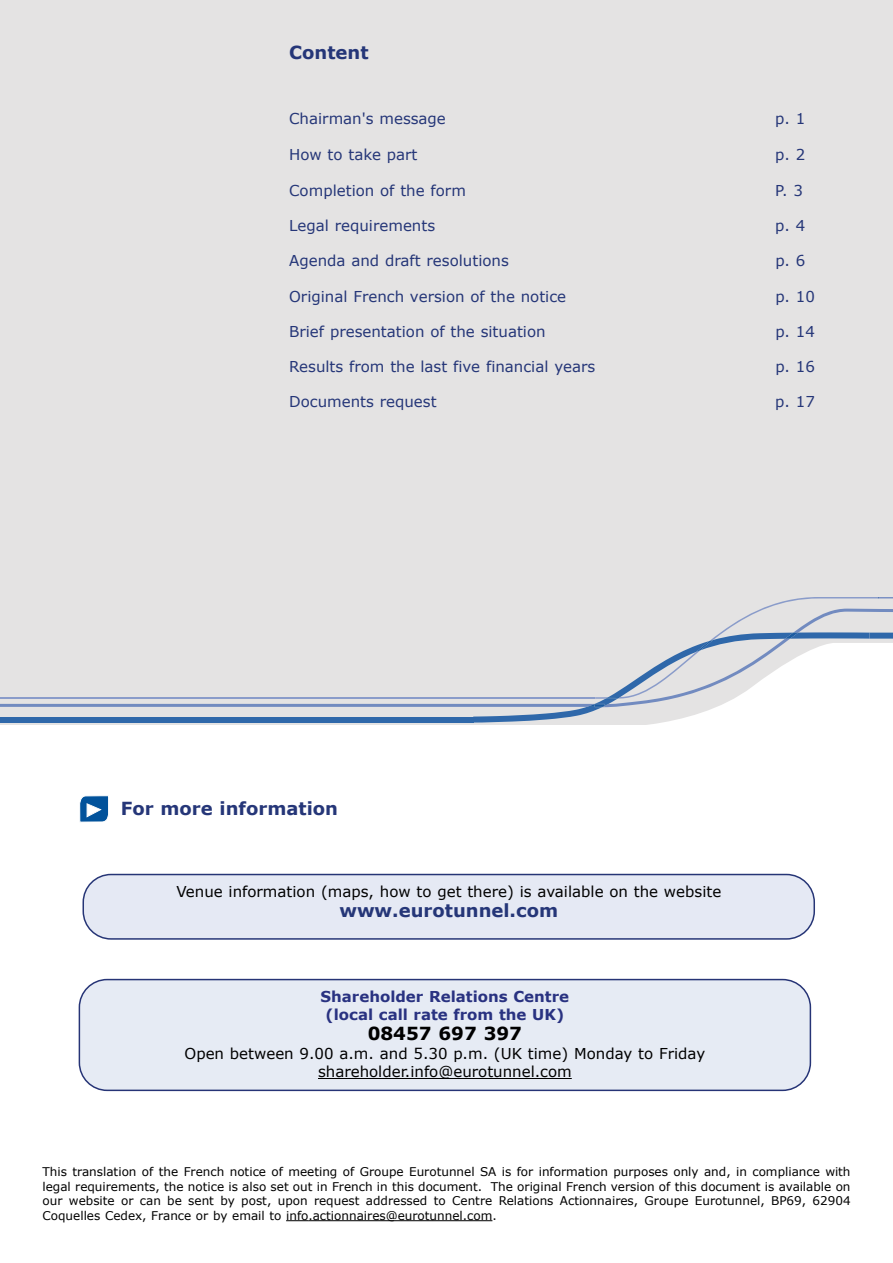
<style>
.page{position:relative;width:893px;height:1263px;background:#fff}
.page>*{position:absolute;margin:0;border:0;box-sizing:border-box;transform-origin:0 0}
.t1{font:700 18px "Verdana";color:#253678}
.t2{font:700 18px "Verdana";color:#000}
.t3{font:15px "Verdana";color:#253678}
.t4{font:15px/18px "Verdana";color:#000;text-align:center}
.t5{font:700 15px/18px "Verdana";color:#293281;text-align:center}
.t6{font:12px/14.4px "Verdana";color:#000;text-align:justify}
</style>
<div class="page">
<div style="left:0;top:0;width:893px;height:629px;background:#e4e3e3"></div>
<svg style="left:82px;top:874px;width:733px;height:66px;background:#dce1ee"></svg>
<div style="left:79px;top:979px;width:732px;height:112px;background:#e6ebf4"></div>
<div style="left:80px;top:795px;width:29px;height:28px;background:#f5f8fb"></div>
<svg style="left:80px;top:796px;width:28px;height:26px"></svg>
<svg style="left:286px;top:1220px;width:22px;height:1px"></svg>
<hr style="left:308px;top:1220px;width:184px;height:1px;background:#000">
<svg style="left:0;top:597px;width:893px;height:128px"></svg>
<h1 class="t1" style="left:289px;top:40px;width:81px">Content</h1>
<p class="t3" style="left:289px;top:109px;width:158px">Chairman's message</p>
<p class="t3" style="left:775px;top:109px;width:32px">p. 1</p>
<p class="t3" style="left:289px;top:145px;width:130px">How to take part</p>
<p class="t3" style="left:775px;top:145px;width:32px">p. 2</p>
<p class="t3" style="left:289px;top:181px;width:178px">Completion of the form</p>
<p class="t3" style="left:775px;top:181px;width:29px">P. 3</p>
<p class="t3" style="left:289px;top:216px;width:147px">Legal requirements</p>
<p class="t3" style="left:775px;top:216px;width:32px">p. 4</p>
<p class="t3" style="left:289px;top:251px;width:221px">Agenda and draft resolutions</p>
<p class="t3" style="left:775px;top:251px;width:32px">p. 6</p>
<p class="t3" style="left:289px;top:287px;width:278px">Original French version of the notice</p>
<p class="t3" style="left:775px;top:287px;width:41px">p. 10</p>
<p class="t3" style="left:289px;top:322px;width:258px">Brief presentation of the situation</p>
<p class="t3" style="left:775px;top:322px;width:41px">p. 14</p>
<p class="t3" style="left:289px;top:357px;width:308px">Results from the last five financial years</p>
<p class="t3" style="left:775px;top:357px;width:41px">p. 16</p>
<p class="t3" style="left:289px;top:392px;width:149px">Documents request</p>
<p class="t3" style="left:775px;top:392px;width:41px">p. 17</p>
<h1 class="t1" style="left:121px;top:797px;width:219px">For more information</h1>
<p class="t4" style="left:176px;top:882px;width:546px">Venue information (maps, how to get there) is available on the website</p>
<h1 class="t1" style="left:339px;top:899px;width:220px">www.eurotunnel.com</h1>
<p class="t5" style="left:321px;top:987px;width:250px">Shareholder Relations Centre (local call rate from the UK)</p>
<h1 class="t2" style="left:368px;top:1022px;width:156px">08457 697 397</h1>
<p class="t4" style="left:185px;top:1044px;width:522px">Open between 9.00 a.m. and 5.30 p.m. (UK time) Monday to Friday shareholder.info@eurotunnel.com</p>
<p class="t6" style="left:43px;top:1164px;width:810px">This translation of the French notice of meeting of Groupe Eurotunnel SA is for information purposes only and, in compliance with legal requirements, the notice is also set out in French in this document. The original French version of this document is available on our website or can be sent by post, upon request addressed to Centre Relations Actionnaires, Groupe Eurotunnel, BP69, 62904<br>Coquelles Cedex, France or by email to info.actionnaires@eurotunnel.com.</p>
</div>
